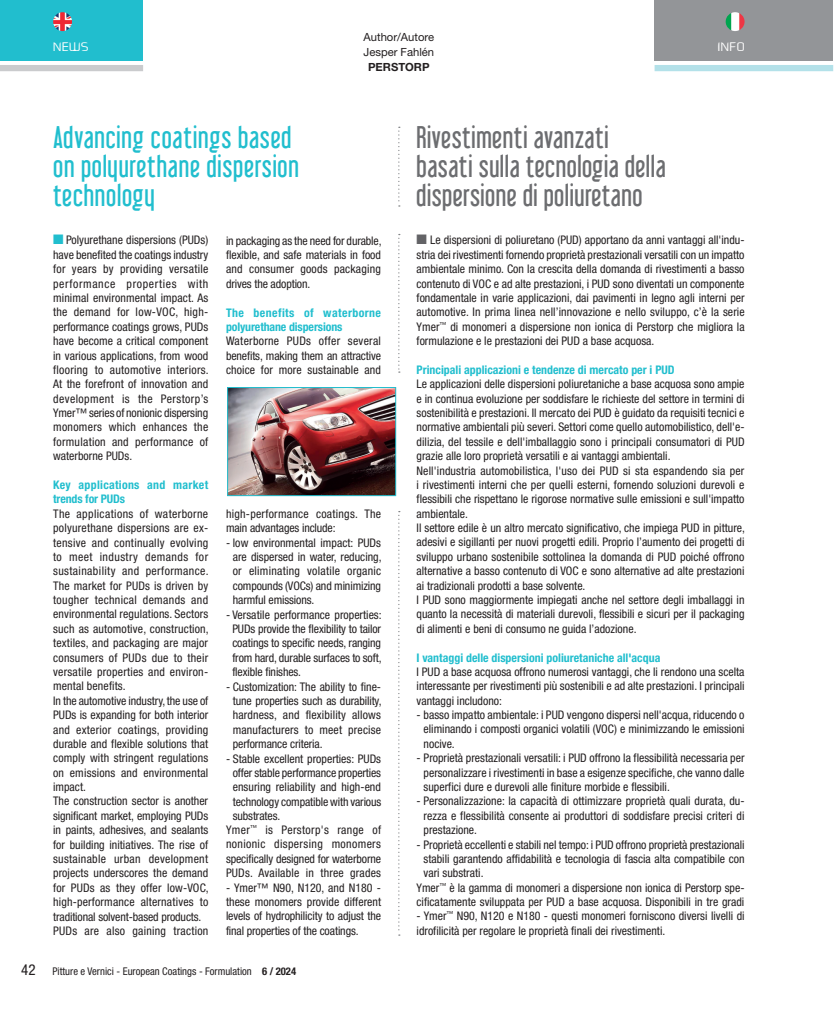
<style>
.page{position:relative;width:834px;height:1011px;background:#fff}
.page>*{position:absolute;margin:0;border:0;box-sizing:border-box;transform-origin:0 0}
.t1{font:27.5px/28.8px "Libel Suit";letter-spacing:.02em;color:#6c6d70}
.t2{font:27.5px/28.8px "Libel Suit";letter-spacing:.03em;color:#21bece}
.t3{font:12.5px "Ea Designer";letter-spacing:.025em;color:#fff}
.t4{font:condensed 11.88px/14.4px "Helvetica Neue";color:#231f20;text-align:justify}
.t5{font:700 condensed 11.88px/14.4px "Helvetica Neue";color:#21bece}
.t6{font:condensed 11.88px/14.4px "Helvetica Neue";letter-spacing:.02em;color:#231f20}
.t7{font:condensed 11.88px "Helvetica Neue";letter-spacing:.03em;color:#231f20}
.t8{font:700 condensed 11.88px/14.4px "Helvetica Neue";letter-spacing:.025em;color:#21bece}
.t9{font:11.25px/15px "Helvetica Neue";color:#231f20}
.t10{font:700 11.25px "Helvetica Neue";color:#231f20}
.t11{font:condensed 10.62px "Helvetica Neue";color:#231f20}
.s1{color:#21bece}
.s2{font-size:15px}
.s3{font-weight:700}
.s4{color:#636366}
</style>
<div class="page">
<div style="left:0;top:0;width:143px;height:61px;background:#21bece"></div>
<div style="left:654px;top:65px;width:179px;height:6px;background:#b3e1e9"></div>
<img style="left:53px;top:12px;width:19px;height:19px;border-radius:9px">
<div style="left:0;top:65px;width:143px;height:6px;background:#cacbcd"></div>
<img style="left:229px;top:389px;width:165px;height:105px">
<div style="left:227px;top:387px;width:169px;height:109px;border:1px solid #21bece"></div>
<svg style="left:398px;top:127px;width:2px;height:80px"></svg>
<svg style="left:398px;top:234px;width:2px;height:139px"></svg>
<svg style="left:398px;top:511px;width:2px;height:424px"></svg>
<div style="left:654px;top:0;width:179px;height:61px;background:#939598"></div>
<p class="t9" style="left:363px;top:29px;width:72px">Author/Autore<br>Jesper Fahlén</p>
<p class="t10" style="left:368px;top:60px;width:63px">PERSTORP</p>
<p class="t3" style="left:53px;top:40px;width:37px">NEWS</p>
<p class="t3" style="left:717px;top:40px;width:28px">INFO</p>
<h1 class="t2" style="left:53px;top:123px;width:247px">Advancing coatings based on polyurethane dispersion technology</h1>
<h1 class="t1" style="left:416px;top:123px;width:250px">Rivestimenti avanzati basati sulla tecnologia della dispersione di poliuretano</h1>
<p class="t4" style="left:53px;top:233px;width:157px"><span class="s1">■</span> Polyurethane dispersions (PUDs) have benefited the coatings industry for years by providing versatile performance properties with minimal environmental impact. As the demand for low-VOC, high&shy;performance coatings grows, PUDs have become a critical component in various applications, from wood flooring to automotive interiors.<br>At the forefront of innovation and development is the Perstorp’s Ymer™ series of nonionic dispersing monomers which enhances the formulation and performance of waterborne PUDs.</p>
<p class="t8" style="left:53px;top:477px;width:157px">Key applications and market trends for PUDs</p>
<p class="t4" style="left:53px;top:506px;width:157px;text-align:left">The applications of waterborne polyurethane dispersions are ex&shy;tensive and continually evolving to meet industry demands for sustainability and performance.<br>The market for PUDs is driven by tougher technical demands and environmental regulations. Sectors such as automotive, construction, textiles, and packaging are major consumers of PUDs due to their versatile properties and environ&shy;mental benefits.<br>In the automotive industry, the use of<br>PUDs is expanding for both interior and exterior coatings, providing durable and flexible solutions that comply with stringent regulations on emissions and environmental impact.<br>The construction sector is another significant market, employing PUDs in paints, adhesives, and sealants for building initiatives. The rise of sustainable urban development projects underscores the demand for PUDs as they offer low-VOC, high-performance alternatives to traditional solvent-based products.<br>PUDs are also gaining traction</p>
<p class="t4" style="left:226px;top:233px;width:157px">in packaging as the need for durable, flexible, and safe materials in food and consumer goods packaging drives the adoption.</p>
<p class="t5" style="left:226px;top:305px;width:157px">The benefits of waterborne polyurethane dispersions</p>
<p class="t4" style="left:226px;top:334px;width:157px">Waterborne PUDs offer several benefits, making them an attractive choice for more sustainable and</p>
<p class="t6" style="left:226px;top:506px;width:157px">high-performance coatings. The main advantages include:</p>
<p class="t4" style="left:233px;top:535px;width:150px;text-indent:-7px">- low environmental impact: PUDs are dispersed in water, reducing, or eliminating volatile organic compounds (VOCs) and minimizing harmful emissions.</p>
<p class="t4" style="left:232px;top:607px;width:151px;text-indent:-6px">- Versatile performance properties:<br>PUDs provide the flexibility to tailor coatings to specific needs, ranging from hard, durable surfaces to soft, flexible finishes.</p>
<p class="t4" style="left:233px;top:679px;width:150px;text-indent:-7px">- Customization: The ability to fine&shy;tune properties such as durability, hardness, and flexibility allows manufacturers to meet precise performance criteria.</p>
<p class="t4" style="left:226px;top:751px;width:157px">- Stable excellent properties: PUDs</p>
<p class="t4" style="left:233px;top:765px;width:150px">offer stable performance properties</p>
<p class="t4" style="left:233px;top:780px;width:150px">ensuring reliability and high-end</p>
<p class="t4" style="left:233px;top:794px;width:150px">technology compatible with various</p>
<p class="t4" style="left:233px;top:808px;width:49px">substrates.</p>
<p class="t7" style="left:226px;top:823px;width:157px">Ymer<sup>™</sup> is Perstorp's range of</p>
<p class="t7" style="left:226px;top:837px;width:156px">nonionic dispersing monomers</p>
<p class="t4" style="left:226px;top:851px;width:157px">specifically designed for waterborne</p>
<p class="t4" style="left:226px;top:865px;width:156px">PUDs. Available in three grades</p>
<p class="t4" style="left:226px;top:880px;width:157px">- Ymer™ N90, N120, and N180 - these monomers provide different levels of hydrophilicity to adjust the final properties of the coatings.</p>
<p class="t11" style="left:21px;top:965px;width:276px"><span class="s2">42</span> Pitture e Vernici - European Coatings - Formulation <span class="s3">6 / 2024</span></p>
<p class="t4" style="left:416px;top:233px;width:329px"><span class="s4">■</span> Le dispersioni di poliuretano (PUD) apportano da anni vantaggi all'indu&shy;stria dei rivestimenti fornendo proprietà prestazionali versatili con un impatto ambientale minimo. Con la crescita della domanda di rivestimenti a basso contenuto di VOC e ad alte prestazioni, i PUD sono diventati un componente fondamentale in varie applicazioni, dai pavimenti in legno agli interni per automotive. In prima linea nell’innovazione e nello sviluppo, c’è la serie Ymer<sup>™</sup> di monomeri a dispersione non ionica di Perstorp che migliora la formulazione e le prestazioni dei PUD a base acquosa.</p>
<p class="t5" style="left:416px;top:362px;width:259px">Principali applicazioni e tendenze di mercato per i PUD</p>
<p class="t4" style="left:416px;top:377px;width:330px;text-align:left">Le applicazioni delle dispersioni poliuretaniche a base acquosa sono ampie e in continua evoluzione per soddisfare le richieste del settore in termini di sostenibilità e prestazioni. Il mercato dei PUD è guidato da requisiti tecnici e normative ambientali più severi. Settori come quello automobilistico, dell'e&shy;dilizia, del tessile e dell'imballaggio sono i principali consumatori di PUD grazie alle loro proprietà versatili e ai vantaggi ambientali.<br>Nell'industria automobilistica, l'uso dei PUD si sta espandendo sia per i rivestimenti interni che per quelli esterni, fornendo soluzioni durevoli e flessibili che rispettano le rigorose normative sulle emissioni e sull'impatto ambientale.<br>Il settore edile è un altro mercato significativo, che impiega PUD in pitture, adesivi e sigillanti per nuovi progetti edili. Proprio l’aumento dei progetti di sviluppo urbano sostenibile sottolinea la domanda di PUD poiché offrono alternative a basso contenuto di VOC e sono alternative ad alte prestazioni ai tradizionali prodotti a base solvente.<br>I PUD sono maggiormente impiegati anche nel settore degli imballaggi in quanto la necessità di materiali durevoli, flessibili e sicuri per il packaging di alimenti e beni di consumo ne guida l’adozione.</p>
<p class="t5" style="left:416px;top:650px;width:245px">I vantaggi delle dispersioni poliuretaniche all'acqua</p>
<p class="t4" style="left:416px;top:664px;width:329px">I PUD a base acquosa offrono numerosi vantaggi, che li rendono una scelta interessante per rivestimenti più sostenibili e ad alte prestazioni. I principali vantaggi includono:</p>
<p class="t4" style="left:423px;top:707px;width:322px;text-indent:-7px">- basso impatto ambientale: i PUD vengono dispersi nell'acqua, riducendo o eliminando i composti organici volatili (VOC) e minimizzando le emissioni nocive.</p>
<p class="t4" style="left:423px;top:751px;width:322px;text-indent:-7px">- Proprietà prestazionali versatili: i PUD offrono la flessibilità necessaria per personalizzare i rivestimenti in base a esigenze specifiche, che vanno dalle superfici dure e durevoli alle finiture morbide e flessibili.</p>
<p class="t4" style="left:423px;top:794px;width:322px;text-indent:-7px">- Personalizzazione: la capacità di ottimizzare proprietà quali durata, du&shy;rezza e flessibilità consente ai produttori di soddisfare precisi criteri di prestazione.</p>
<p class="t4" style="left:416px;top:837px;width:329px">- Proprietà eccellenti e stabili nel tempo: i PUD offrono proprietà prestazionali</p>
<p class="t4" style="left:423px;top:851px;width:322px">stabili garantendo affidabilità e tecnologia di fascia alta compatibile con</p>
<p class="t4" style="left:423px;top:866px;width:61px">vari substrati.</p>
<p class="t4" style="left:416px;top:880px;width:329px">Ymer<sup>™</sup> è la gamma di monomeri a dispersione non ionica di Perstorp spe-</p>
<p class="t4" style="left:416px;top:894px;width:329px">cificatamente sviluppata per PUD a base acquosa. Disponibili in tre gradi</p>
<p class="t4" style="left:416px;top:909px;width:329px">- Ymer<sup>™</sup> N90, N120 e N180 - questi monomeri forniscono diversi livelli di idrofilicità per regolare le proprietà finali dei rivestimenti.</p>
</div>
